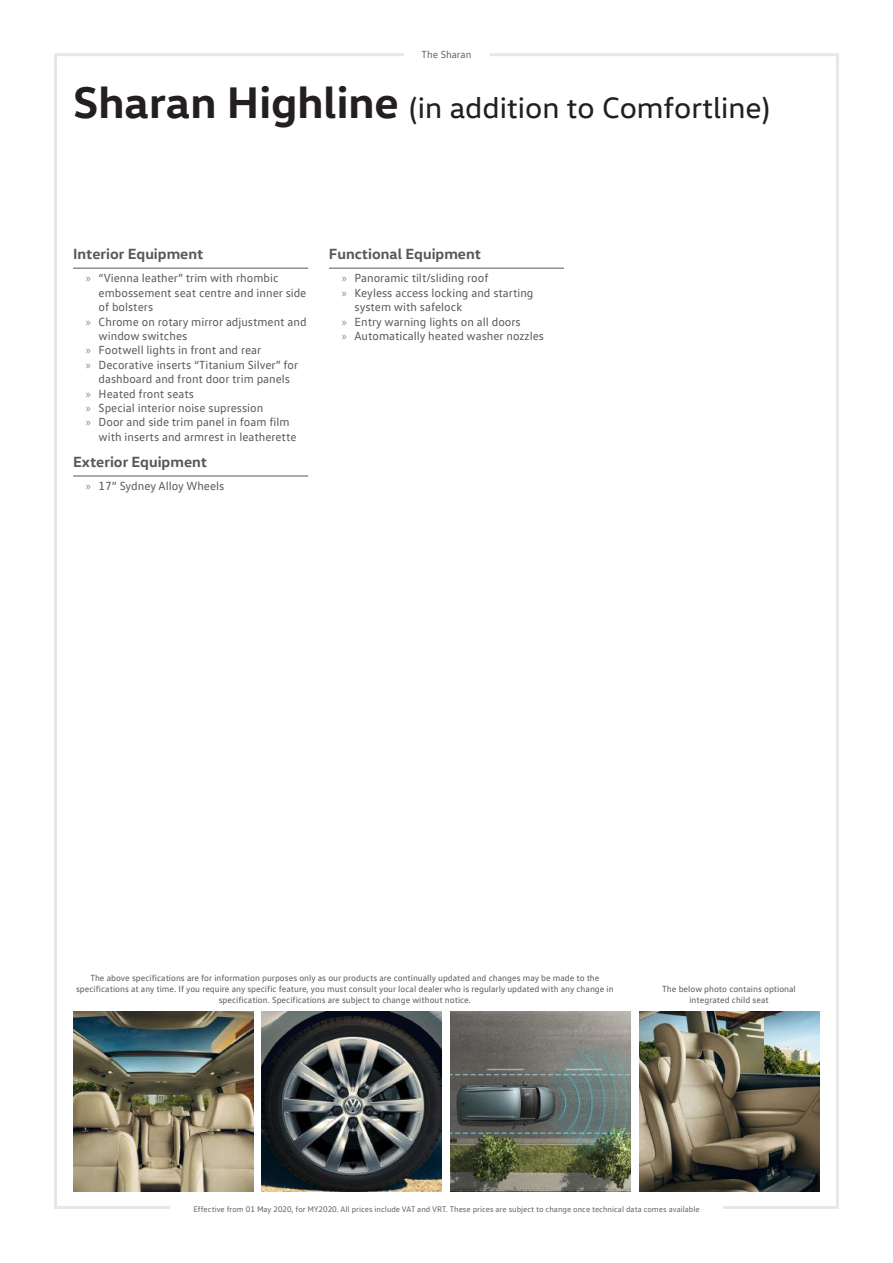
<style>
.page{position:relative;width:893px;height:1263px;background:#fff}
.page>*{position:absolute;margin:0;border:0;box-sizing:border-box;transform-origin:0 0}
.Page_heading{font:30px "VW Head";color:#231f20}
.List_headings_-_spac{font:700 15px "VW Head";color:#57585a}
.t1{font:12px/14.4px "VW Text";color:#57585a}
.t2{font:10.5px "VW Text";color:#636366}
.t3{font:9px/10.8px "VW Text";color:#57585a;text-align:center}
.t4{font:8.25px "VW Text";color:#636366}
.s1{font-weight:700;font-size:45px}
.s2{font-family:"Myriad Pro";color:#87898c}
</style>
<div class="page">
<hr style="left:73px;top:268px;width:235px;height:1px;background:#57585a">
<hr style="left:73px;top:476px;width:235px;height:1px;background:#57585a">
<hr style="left:329px;top:268px;width:235px;height:1px;background:#57585a">
<img style="left:639px;top:1012px;width:180px;height:180px">
<img style="left:450px;top:1012px;width:180px;height:180px">
<img style="left:262px;top:1012px;width:180px;height:180px">
<img style="left:73px;top:1012px;width:180px;height:180px">
<p class="t2" style="left:422px;top:47px;width:51px">The Sharan</p>
<p class="Page_heading" style="left:73px;top:89px;width:698px"><span class="s1">Sharan Highline</span> (in addition to Comfortline)</p>
<p class="List_headings_-_spac" style="left:73px;top:244px;width:132px">Interior Equipment</p>
<p class="t1" style="left:99px;top:271px;width:209px;text-indent:-13px"><span class="s2">»</span> “Vienna leather” trim with rhombic embossement seat centre and inner side of bolsters</p>
<p class="t1" style="left:99px;top:314px;width:209px;text-indent:-13px"><span class="s2">»</span> Chrome on rotary mirror adjustment and window switches</p>
<p class="t1" style="left:86px;top:343px;width:177px"><span class="s2">»</span> Footwell lights in front and rear</p>
<p class="t1" style="left:86px;top:357px;width:214px;text-align:center"><span class="s2">»</span> Decorative inserts “Titanium Silver” for dashboard and front door trim panels</p>
<p class="t1" style="left:86px;top:386px;width:110px"><span class="s2">»</span> Heated front seats</p>
<p class="t1" style="left:86px;top:400px;width:179px"><span class="s2">»</span> Special interior noise supression</p>
<p class="t1" style="left:99px;top:415px;width:199px;text-indent:-13px"><span class="s2">»</span> Door and side trim panel in foam film with inserts and armrest in leatherette</p>
<p class="List_headings_-_spac" style="left:73px;top:452px;width:135px">Exterior Equipment</p>
<p class="t1" style="left:86px;top:478px;width:140px"><span class="s2">»</span> 17” Sydney Alloy Wheels</p>
<p class="List_headings_-_spac" style="left:329px;top:244px;width:153px">Functional Equipment</p>
<p class="t1" style="left:342px;top:271px;width:148px"><span class="s2">»</span> Panoramic tilt/sliding roof</p>
<p class="t1" style="left:354px;top:285px;width:180px;text-indent:-13px"><span class="s2">»</span> Keyless access locking and starting system with safelock</p>
<p class="t1" style="left:342px;top:314px;width:181px"><span class="s2">»</span> Entry warning lights on all doors</p>
<p class="t1" style="left:342px;top:328px;width:204px"><span class="s2">»</span> Automatically heated washer nozzles</p>
<p class="t3" style="left:76px;top:972px;width:539px">The above specifications are for information purposes only as our products are continually updated and changes may be made to the specifications at any time. If you require any specific feature, you must consult your local dealer who is regularly updated with any change in specification. Specifications are subject to change without notice.</p>
<p class="t3" style="left:662px;top:983px;width:135px">The below photo contains optional integrated child seat</p>
<p class="t4" style="left:193px;top:1204px;width:508px">Effective from 01 May 2020, for MY2020. All prices include VAT and VRT. These prices are subject to change once technical data comes available</p>
</div>
